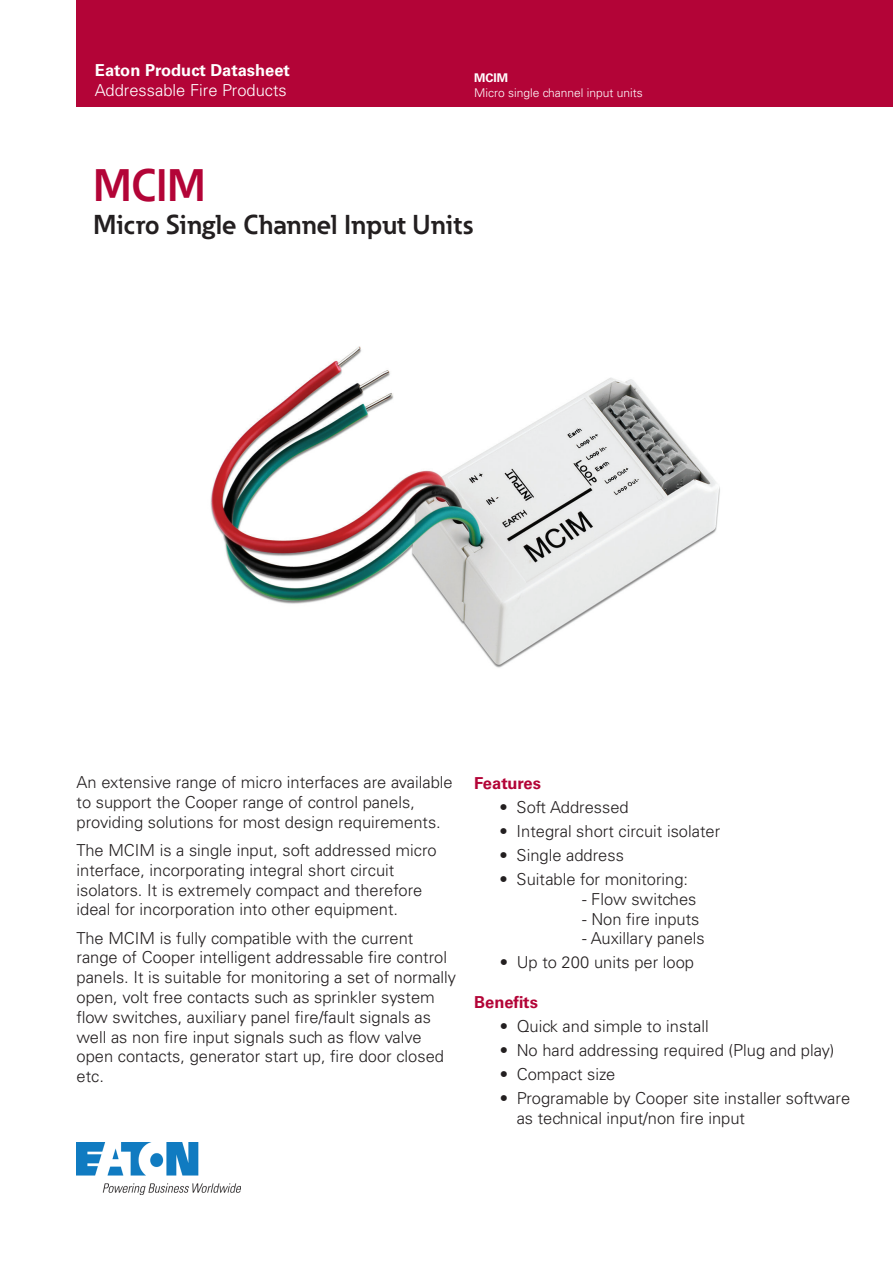
<style>
.page{position:relative;width:893px;height:1263px;background:#fff}
.page>*{position:absolute;margin:0;border:0;box-sizing:border-box;transform-origin:0 0}
.t1{font:700 45px "Eaton";color:#b30437}
.t2{font:700 27px "Eaton";color:#231f20}
.t3{font:300 16.5px/19.8px "Univers LT Std";color:#231f20}
.t4{font:300 16.5px "Univers LT Std";color:#fff}
.t5{font:700 16.5px "Univers LT Std";color:#fff}
.t6{font:700 16.5px "Univers LT Std";color:#b30437}
.t7{font:300 12px "Univers LT Std";color:#fff}
.t8{font:700 12px "Univers LT Std";color:#fff}
</style>
<div class="page">
<img style="left:210px;top:346px;width:510px;height:322px">
<div style="left:77px;top:0;width:816px;height:106px;background:#b30437"></div>
<img style="left:77px;top:1142px;width:163px;height:52px">
<p class="t5" style="left:95px;top:61px;width:197px">Eaton Product Datasheet</p>
<p class="t4" style="left:95px;top:80px;width:193px">Addressable Fire Products</p>
<p class="t8" style="left:474px;top:71px;width:35px">MCIM</p>
<p class="t7" style="left:474px;top:85px;width:170px">Micro single channel input units</p>
<h1 class="t1" style="left:94px;top:158px;width:113px">MCIM</h1>
<h2 class="t2" style="left:94px;top:208px;width:382px">Micro Single Channel Input Units</h2>
<p class="t3" style="left:77px;top:772px;width:378px">An extensive range of micro interfaces are available to support the Cooper range of control panels, providing solutions for most design requirements.</p>
<p class="t3" style="left:77px;top:840px;width:362px">The MCIM is a single input, soft addressed micro interface, incorporating integral short circuit isolators. It is extremely compact and therefore ideal for incorporation into other equipment.</p>
<p class="t3" style="left:77px;top:928px;width:381px">The MCIM is fully compatible with the current range of Cooper intelligent addressable fire control panels. It is suitable for monitoring a set of normally open, volt free contacts such as sprinkler system flow switches, auxiliary panel fire/fault signals as well as non fire input signals such as flow valve open contacts, generator start up, fire door closed etc.</p>
<p class="t6" style="left:474px;top:773px;width:68px">Features</p>
<p class="t3" style="left:500px;top:797px;width:131px">• Soft Addressed</p>
<p class="t3" style="left:500px;top:821px;width:222px">• Integral short circuit isolater</p>
<p class="t3" style="left:500px;top:845px;width:126px">• Single address</p>
<p class="t3" style="left:500px;top:869px;width:190px">• Suitable for monitoring:</p>
<p class="t3" style="left:582px;top:889px;width:116px">- Flow switches</p>
<p class="t3" style="left:582px;top:909px;width:119px">- Non fire inputs</p>
<p class="t3" style="left:582px;top:928px;width:124px">- Auxillary panels</p>
<p class="t3" style="left:500px;top:953px;width:196px">• Up to 200 units per loop</p>
<p class="t6" style="left:474px;top:992px;width:65px">Benefits</p>
<p class="t3" style="left:500px;top:1016px;width:211px">• Quick and simple to install</p>
<p class="t3" style="left:500px;top:1040px;width:336px">• No hard addressing required (Plug and play)</p>
<p class="t3" style="left:500px;top:1064px;width:117px">• Compact size</p>
<p class="t3" style="left:517px;top:1088px;width:335px;text-indent:-17px">• Programable by Cooper site installer software as technical input/non fire input</p>
</div>
